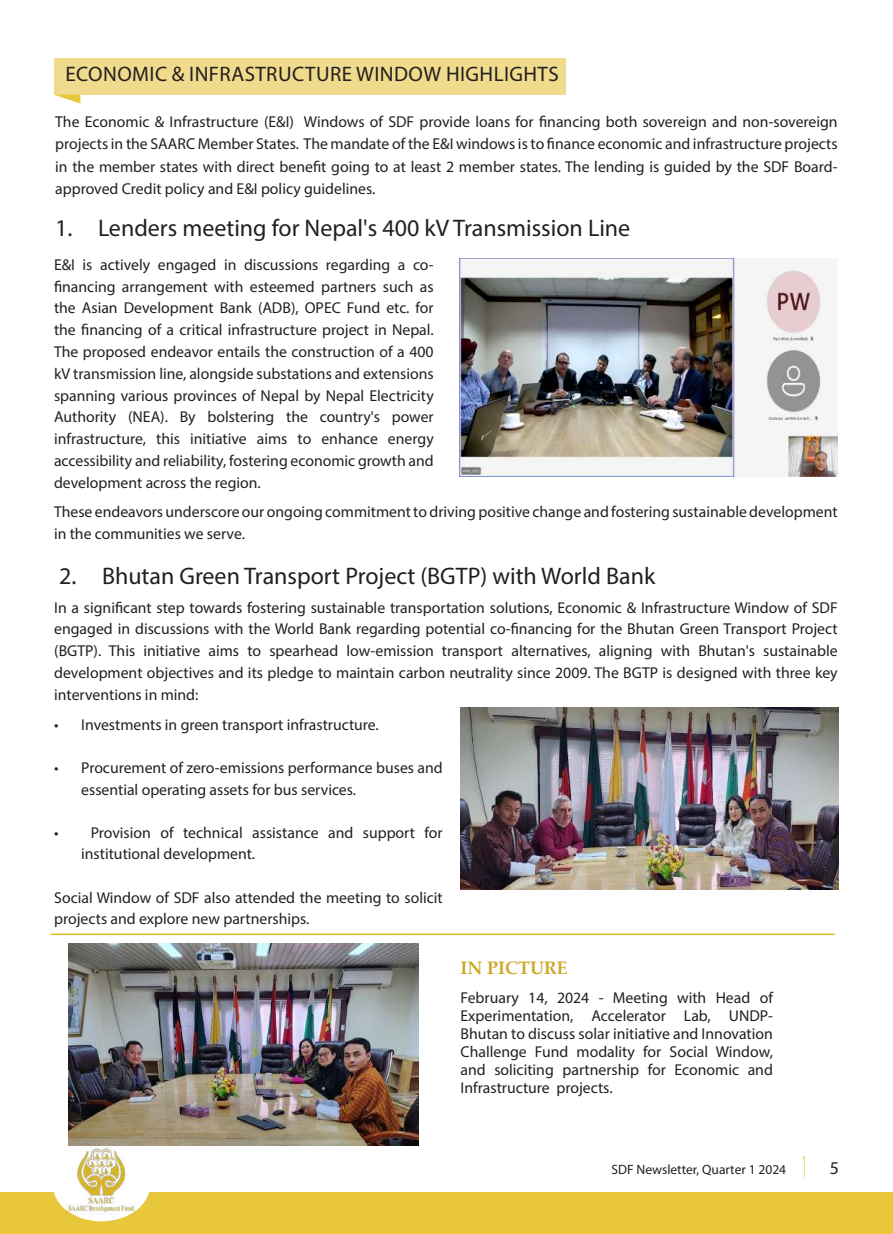
<style>
.page{position:relative;width:893px;height:1234px;background:#fff}
.page>*{position:absolute;margin:0;border:0;box-sizing:border-box;transform-origin:0 0}
.t1{font:24px "Myriad Pro";color:#231f20}
.t2{font:21px "Myriad Pro";letter-spacing:.02em;color:#231f20}
.t3{font:18px "Myriad Pro";letter-spacing:.02em;color:#231f20}
.t4{font:700 18px "Palatino Linotype";color:#cba926}
.t5{font:15.75px/21.8px "Myriad Pro";color:#231f20;text-align:justify}
.t6{font:13.5px "Myriad Pro";color:#231f20}
</style>
<div class="page">
<div style="left:0;top:1192px;width:893px;height:41px;background:#e8c73b"></div>
<div style="left:53px;top:1148px;width:97px;height:72px;background:#fff;border-radius:50%"></div>
<img style="left:67px;top:1144px;width:69px;height:69px">
<img style="left:69px;top:943px;width:350px;height:201px">
<div style="left:54px;top:58px;width:512px;height:37px;background:#f0da8c"></div>
<svg style="left:55px;top:95px;width:25px;height:9px"></svg>
<img style="left:459px;top:258px;width:379px;height:218px">
<hr style="left:51px;top:933px;width:784px;height:1px;background:#e1b524">
<img style="left:461px;top:707px;width:378px;height:182px">
<h2 class="t2" style="left:65px;top:61px;width:495px">ECONOMIC &amp; INFRASTRUCTURE WINDOW HIGHLIGHTS</h2>
<p class="t5" style="left:55px;top:110px;width:784px;line-height:22.5px">The Economic &amp; Infrastructure (E&amp;I) Windows of SDF provide loans for financing both sovereign and non-sovereign projects in the SAARC Member States. The mandate of the E&amp;I windows is to finance economic and infrastructure projects in the member states with direct benefit going to at least 2 member states. The lending is guided by the SDF Board&shy;approved Credit policy and E&amp;I policy guidelines.</p>
<h1 class="t1" style="left:55px;top:213px;width:576px">1. Lenders meeting for Nepal's 400 kV Transmission Line</h1>
<p class="t5" style="left:54px;top:253px;width:381px">E&amp;I is actively engaged in discussions regarding a co&shy;financing arrangement with esteemed partners such as the Asian Development Bank (ADB), OPEC Fund etc. for the financing of a critical infrastructure project in Nepal.<br>The proposed endeavor entails the construction of a 400 kV transmission line, alongside substations and extensions spanning various provinces of Nepal by Nepal Electricity Authority (NEA). By bolstering the country's power infrastructure, this initiative aims to enhance energy accessibility and reliability, fostering economic growth and development across the region.</p>
<p class="t5" style="left:54px;top:500px;width:785px">These endeavors underscore our ongoing commitment to driving positive change and fostering sustainable development in the communities we serve.</p>
<h1 class="t1" style="left:59px;top:561px;width:597px">2. Bhutan Green Transport Project (BGTP) with World Bank</h1>
<p class="t5" style="left:54px;top:596px;width:785px">In a significant step towards fostering sustainable transportation solutions, Economic &amp; Infrastructure Window of SDF engaged in discussions with the World Bank regarding potential co-financing for the Bhutan Green Transport Project (BGTP). This initiative aims to spearhead low-emission transport alternatives, aligning with Bhutan's sustainable development objectives and its pledge to maintain carbon neutrality since 2009. The BGTP is designed with three key interventions in mind:</p>
<p class="t5" style="left:54px;top:713px;width:326px">• Investments in green transport infrastructure.</p>
<p class="t5" style="left:81px;top:756px;width:363px;text-indent:-27px">• Procurement of zero-emissions performance buses and essential operating assets for bus services.</p>
<p class="t5" style="left:81px;top:821px;width:363px;text-indent:-27px">• Provision of technical assistance and support for institutional development.</p>
<p class="t5" style="left:54px;top:885px;width:390px">Social Window of SDF also attended the meeting to solicit projects and explore new partnerships.</p>
<p class="t4" style="left:461px;top:954px;width:109px">IN PICTURE</p>
<p class="t5" style="left:461px;top:988px;width:314px;line-height:18px">February 14, 2024 - Meeting with Head of Experimentation, Accelerator Lab, UNDP-Bhutan to discuss solar initiative and Innovation Challenge Fund modality for Social Window, and soliciting partnership for Economic and Infrastructure projects.</p>
<p class="t3" style="left:646px;top:1156px;width:149px">NEWSLETTER, 2020</p>
<p class="t3" style="left:830px;top:1156px;width:11px">5</p>
<p class="t6" style="left:611px;top:1160px;width:176px">SDF Newsletter, Quarter 1 2024</p>
</div>
